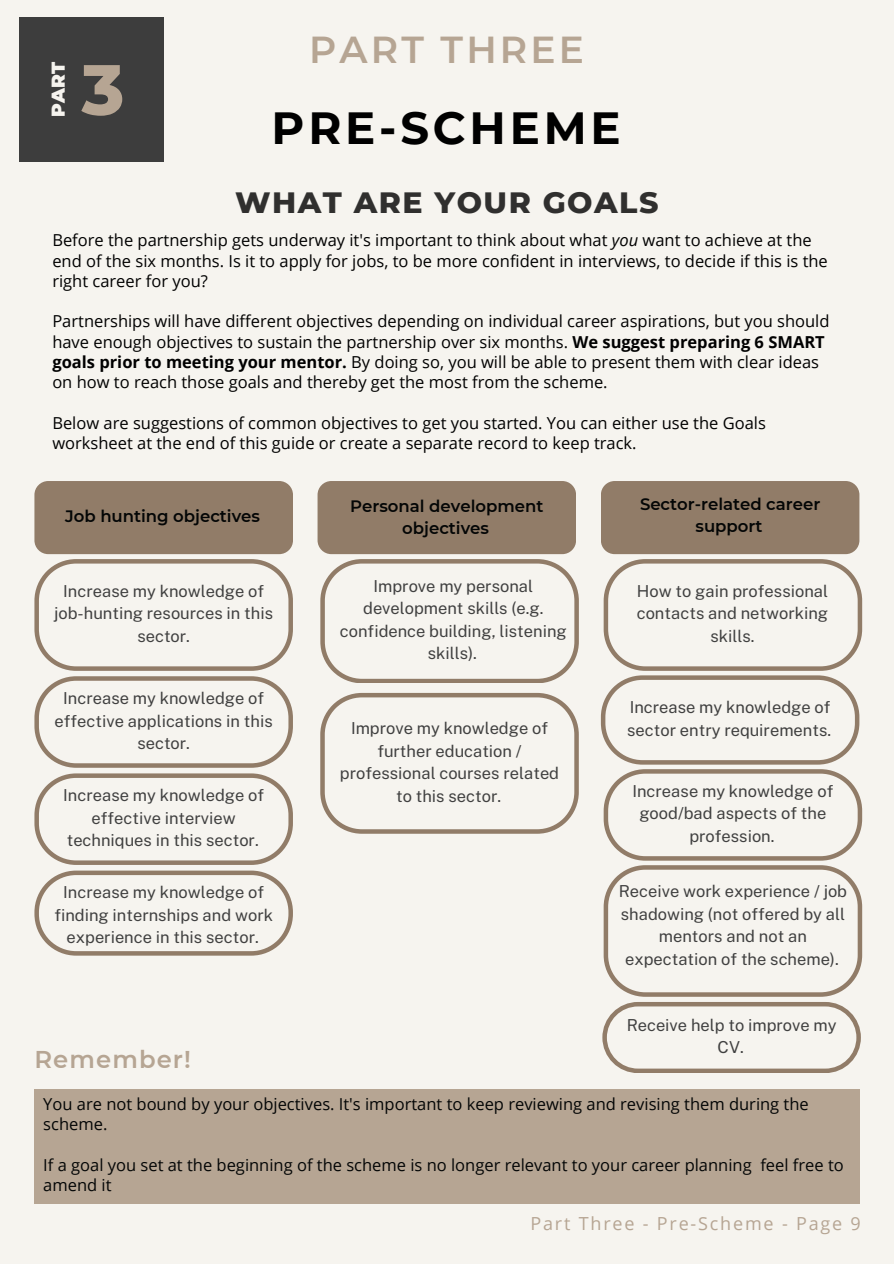
<style>
.page{position:relative;width:894px;height:1264px;background:#fff}
.page>*{position:absolute;margin:0;border:0;box-sizing:border-box;transform-origin:0 0}
.t1{font:800 70.95px "Montserrat";color:#b6a593}
.t2{font:700 45px "Montserrat";letter-spacing:.085em;color:#000}
.t3{font:600 37.5px "Montserrat";letter-spacing:.085em;color:#b6a593}
.t4{font:800 30px "Montserrat";letter-spacing:.05em;color:#010101}
.t5{font:600 24.3px "Montserrat";letter-spacing:.045em;color:#b6a593}
.t6{font:900 18.6px "Montserrat";color:#f6f4ef}
.t7{font:18px "Open Sans";letter-spacing:.1em;color:#b6a593}
.t8{font:16.5px/22.5px "Public Sans";color:#404040;text-align:center}
.t9{font:16.5px/20.2px "Open Sans";color:#010101}
.t10{font:16.5px/20.2px "Open Sans";color:#040606}
.t11{font:600 16.5px/22.5px "Montserrat";color:#040606;text-align:center}
.s1{font-style:italic}
.s2{font-weight:700}
</style>
<div class="page">
<div style="left:0;top:0;width:893px;height:1263px;background:#f6f4ef"></div>
<div style="left:34px;top:1088px;width:825px;height:115px;background:#b6a593"></div>
<svg style="left:34px;top:559px;width:259px;height:111px"></svg>
<svg style="left:34px;top:773px;width:259px;height:91px"></svg>
<svg style="left:34px;top:870px;width:259px;height:85px"></svg>
<svg style="left:320px;top:559px;width:258px;height:124px"></svg>
<svg style="left:320px;top:693px;width:258px;height:140px"></svg>
<div style="left:34px;top:481px;width:259px;height:73px;background:#917c68;border-radius:14px"></div>
<div style="left:317px;top:481px;width:259px;height:73px;background:#917c68;border-radius:14px"></div>
<div style="left:600px;top:481px;width:259px;height:73px;background:#917c68;border-radius:14px"></div>
<svg style="left:34px;top:676px;width:259px;height:91px"></svg>
<svg style="left:600px;top:559px;width:261px;height:513px"></svg>
<div style="left:19px;top:17px;width:145px;height:144px;background:#3d3d3d"></div>
<p class="t6" style="left:47px;top:117px;width:56px;rotate:-90deg">PART</p>
<h1 class="t1" style="left:82px;top:46px;width:44px">3</h1>
<h3 class="t3" style="left:309px;top:26px;width:276px">PART THREE</h3>
<h2 class="t2" style="left:271px;top:100px;width:350px">PRE-SCHEME</h2>
<h3 class="t4" style="left:235px;top:183px;width:425px">WHAT ARE YOUR GOALS</h3>
<p class="t9" style="left:52px;top:230px;width:776px">Before the partnership gets underway it's important to think about what <span class="s1">you</span> want to achieve at the end of the six months. Is it to apply for jobs, to be more confident in interviews, to decide if this is the right career for you?</p>
<p class="t9" style="left:52px;top:311px;width:778px">Partnerships will have different objectives depending on individual career aspirations, but you should have enough objectives to sustain the partnership over six months. <span class="s2">We suggest preparing 6 SMART goals prior to meeting your mentor.</span> By doing so, you will be able to present them with clear ideas on how to reach those goals and thereby get the most from the scheme.</p>
<p class="t9" style="left:52px;top:412px;width:715px">Below are suggestions of common objectives to get you started. You can either use the Goals worksheet at the end of this guide or create a separate record to keep track.</p>
<p class="t11" style="left:65px;top:505px;width:196px">Job hunting objectives</p>
<p class="t11" style="left:350px;top:495px;width:194px">Personal development objectives</p>
<p class="t11" style="left:639px;top:492px;width:182px">Sector-related career support</p>
<p class="t8" style="left:54px;top:579px;width:220px">Increase my knowledge of job-hunting resources in this sector.</p>
<p class="t8" style="left:340px;top:574px;width:228px">Improve my personal development skills (e.g. confidence building, listening skills).</p>
<p class="t8" style="left:636px;top:579px;width:193px">How to gain professional contacts and networking skills.</p>
<p class="t8" style="left:55px;top:686px;width:220px">Increase my knowledge of effective applications in this sector.</p>
<p class="t8" style="left:627px;top:696px;width:205px;text-align:left">Increase my knowledge of sector entry requirements.</p>
<p class="t8" style="left:340px;top:716px;width:220px">Improve my knowledge of further education / professional courses related to this sector.</p>
<p class="t8" style="left:632px;top:779px;width:202px">Increase my knowledge of good/bad aspects of the profession.</p>
<p class="t8" style="left:63px;top:784px;width:202px">Increase my knowledge of effective interview techniques in this sector.</p>
<p class="t8" style="left:54px;top:881px;width:220px">Increase my knowledge of finding internships and work experience in this sector.</p>
<p class="t8" style="left:618px;top:880px;width:230px">Receive work experience / job shadowing (not offered by all mentors and not an expectation of the scheme).</p>
<p class="t8" style="left:626px;top:1013px;width:211px">Receive help to improve my<br>CV.</p>
<h3 class="t5" style="left:34px;top:1044px;width:158px">Remember!</h3>
<p class="t10" style="left:43px;top:1093px;width:766px">You are not bound by your objectives. It's important to keep reviewing and revising them during the scheme.</p>
<p class="t10" style="left:43px;top:1154px;width:801px">If a goal you set at the beginning of the scheme is no longer relevant to your career planning feel free to amend it</p>
<p class="t7" style="left:530px;top:1210px;width:332px">Part Three - Pre-Scheme - Page 9</p>
</div>
